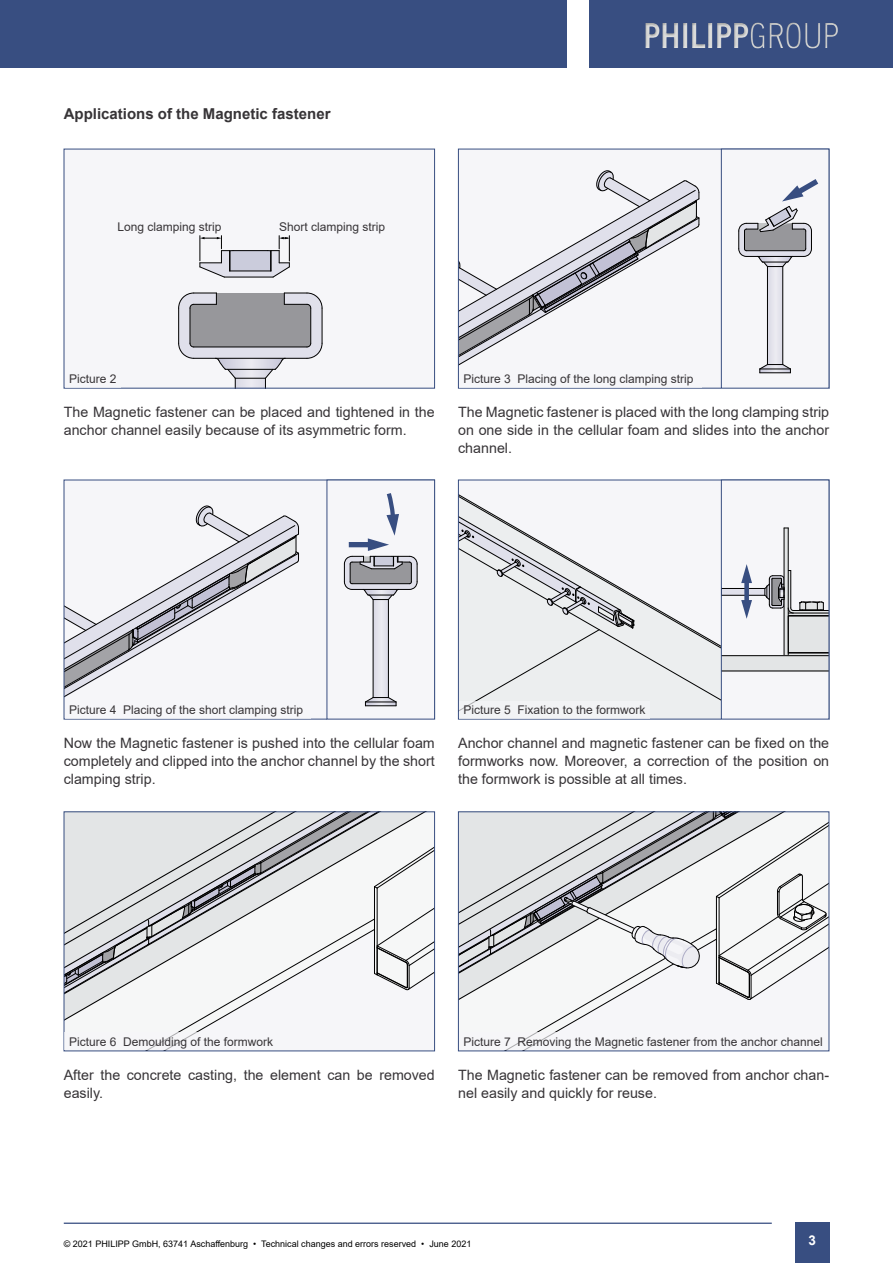
<style>
.page{position:relative;width:893px;height:1263px;background:#fff}
.page>*{position:absolute;margin:0;border:0;box-sizing:border-box;transform-origin:0 0}
.t1{font:700 36px "CA Normal";color:#dadbda}
.t2{font:700 15px "Arial";color:#373437}
.t3{font:14.25px/18px "Arial";color:#373437}
.t4{font:700 13.5px "Arial";color:#fff}
.t5{font:12px "Arial";color:#373437}
.t6{font:9px "Arial";color:#000}
.s1{font-weight:300}
</style>
<div class="page">
<div style="left:0;top:0;width:566px;height:68px;background:#384e81"></div>
<div style="left:795px;top:1222px;width:34px;height:41px;background:#384e81"></div>
<hr style="left:64px;top:1222px;width:708px;height:2px;background:#384e81">
<div style="left:590px;top:0;width:303px;height:68px;background:#384e81"></div>
<div style="left:642px;top:19px;width:197px;height:30px;background:#000;opacity:.75"></div>
<div style="left:458px;top:149px;width:371px;height:239px;background:#f6f6f9"></div>
<svg style="left:596px;top:170px;width:104px;height:59px"></svg>
<svg style="left:460px;top:190px;width:236px;height:175px"></svg>
<div style="left:64px;top:480px;width:371px;height:239px;background:#f6f6f9"></div>
<svg style="left:66px;top:505px;width:233px;height:192px"></svg>
<svg style="left:738px;top:179px;width:80px;height:194px"></svg>
<div style="left:721px;top:149px;width:108px;height:239px;border:1px solid #384e81"></div>
<svg style="left:344px;top:493px;width:74px;height:213px"></svg>
<div style="left:327px;top:480px;width:108px;height:239px;border:1px solid #384e81"></div>
<div style="left:721px;top:480px;width:108px;height:239px;background:#f6f6f9"></div>
<svg style="left:458px;top:491px;width:369px;height:228px"></svg>
<div style="left:721px;top:480px;width:108px;height:239px;border:1px solid #384e81"></div>
<div style="left:64px;top:149px;width:371px;height:239px;background:#f6f6f9"></div>
<svg style="left:199px;top:236px;width:91px;height:42px"></svg>
<svg style="left:178px;top:292px;width:145px;height:94px"></svg>
<svg style="left:66px;top:813px;width:367px;height:220px"></svg>
<div style="left:64px;top:811px;width:371px;height:240px;border:1px solid #384e81"></div>
<svg style="left:460px;top:813px;width:367px;height:220px"></svg>
<div style="left:458px;top:811px;width:371px;height:240px;border:1px solid #384e81"></div>
<div style="left:459px;top:701px;width:191px;height:17px;background:#f6f6f9"></div>
<div style="left:65px;top:1033px;width:223px;height:17px;background:#f6f6f9"></div>
<div style="left:459px;top:1033px;width:368px;height:17px;background:#f6f6f9"></div>
<p class="t2" style="left:64px;top:103px;width:268px">Applications of the Magnetic fastener</p>
<p class="t5" style="left:117px;top:218px;width:106px">Long clamping strip</p>
<p class="t5" style="left:279px;top:218px;width:108px">Short clamping strip</p>
<p class="t5" style="left:69px;top:371px;width:49px">Picture 2</p>
<h1 class="t1" style="left:643px;top:10px;width:198px">PHILIPP<span class="s1">GROUP</span></h1>
<p class="t5" style="left:463px;top:371px;width:232px">Picture 3 Placing of the long clamping strip</p>
<p class="t3" style="left:64px;top:403px;width:372px">The Magnetic fastener can be placed and tightened in the anchor channel easily because of its asymmetric form.</p>
<p class="t3" style="left:458px;top:403px;width:372px;text-align:justify">The Magnetic fastener is placed with the long clamping strip on one side in the cellular foam and slides into the anchor channel.</p>
<p class="t5" style="left:69px;top:701px;width:236px">Picture 4 Placing of the short clamping strip</p>
<p class="t5" style="left:463px;top:701px;width:184px">Picture 5 Fixation to the formwork</p>
<p class="t3" style="left:64px;top:734px;width:372px;text-align:justify">Now the Magnetic fastener is pushed into the cellular foam completely and clipped into the anchor channel by the short clamping strip.</p>
<p class="t3" style="left:458px;top:734px;width:372px;text-align:justify">Anchor channel and magnetic fastener can be fixed on the formworks now. Moreover, a correction of the position on the formwork is possible at all times.</p>
<p class="t5" style="left:69px;top:1033px;width:206px">Picture 6 Demoulding of the formwork</p>
<p class="t5" style="left:463px;top:1033px;width:361px">Picture 7 Removing the Magnetic fastener from the anchor channel</p>
<p class="t3" style="left:64px;top:1065px;width:372px">After the concrete casting, the element can be removed easily.</p>
<p class="t3" style="left:458px;top:1065px;width:372px">The Magnetic fastener can be removed from anchor chan&shy;nel easily and quickly for reuse.</p>
<p class="t6" style="left:64px;top:1237px;width:409px">© 2021 PHILIPP GmbH, 63741 Aschaffenburg • Technical changes and errors reserved • June 2021</p>
<p class="t4" style="left:808px;top:1231px;width:9px">3</p>
</div>
